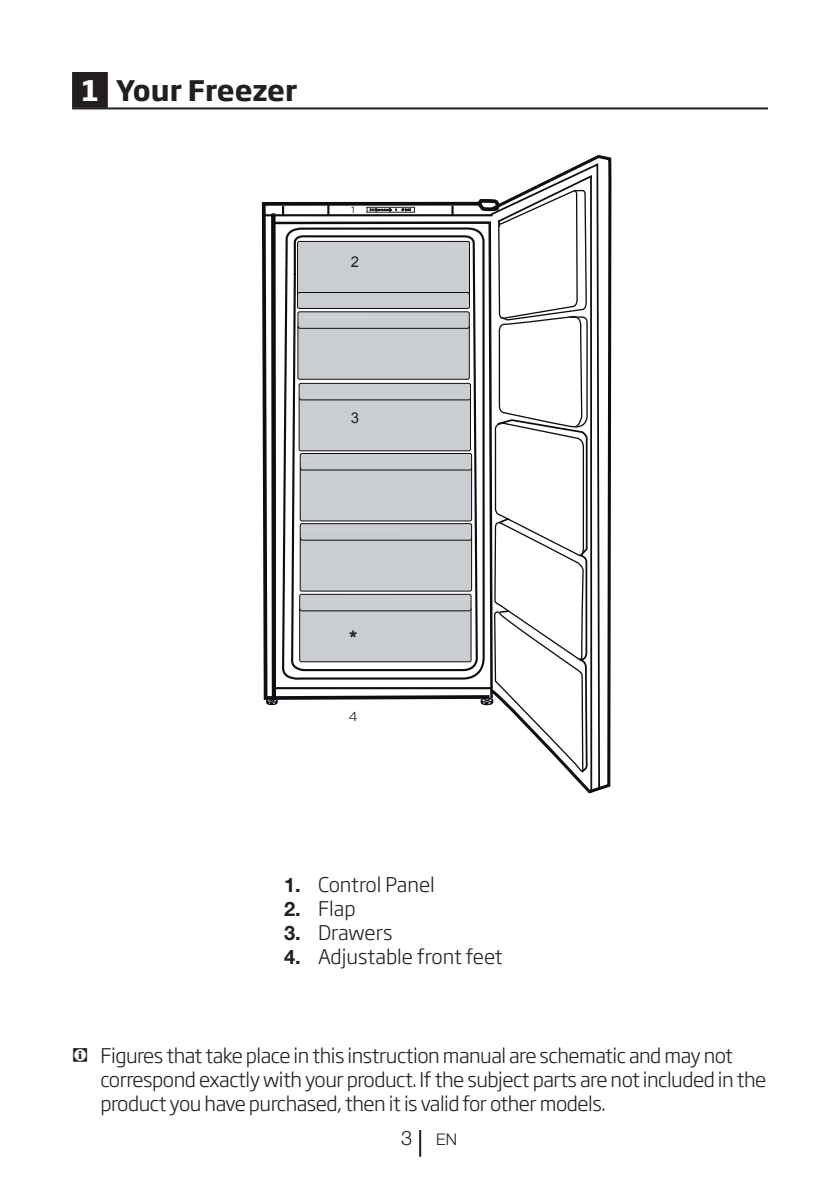
<style>
.page{position:relative;width:840px;height:1191px;background:#fff}
.page>*{position:absolute;margin:0;border:0;box-sizing:border-box;transform-origin:0 0}
.t1{font:700 28px "Soho Gothic Pro";color:#231f20}
.t2{font:300 20px/24px "Soho Gothic Pro";letter-spacing:-.025em;color:#231f20}
.t3{font:300 20px "Soho Gothic Pro";color:#231f20}
.t4{font:300 20px "Soho Gothic Pro";letter-spacing:-.005em;color:#231f20}
.t5{font:500 17.4px "Soho Gothic Pro";color:#231f20}
.t6{font:300 16px "Helvetica Neue LT Pro";color:#231f20}
.t7{font:15px "Arial";color:#231f20}
.t8{font:300 13.2px "Helvetica Neue LT Pro";color:#231f20;scale:1.23 1}
.t9{font:300 9.4px "Helvetica Neue LT Pro";color:#231f20;scale:1.14 1}
.s1{color:#fff}
.s2{font-family:"Helvetica Neue LT Pro";font-weight:700}
.s3{font-family:"ZIWARNUN";font-weight:400}
.s4{font-size:20px}
</style>
<div class="page">
<hr style="left:419px;top:1130px;width:2px;height:26px;background:#231f20">
<div style="left:73px;top:73px;width:34px;height:34px;background:#231f20"></div>
<div style="left:72px;top:72px;width:36px;height:36px;border:2px solid #231f20"></div>
<hr style="left:72px;top:107px;width:695px;height:2px;background:#231f20">
<svg style="left:261px;top:200px;width:218px;height:500px"></svg>
<svg style="left:588px;top:156px;width:24px;height:637px"></svg>
<svg style="left:570px;top:173px;width:22px;height:621px"></svg>
<hr style="left:274px;top:687px;width:217px;height:2px;background:#0f0c12">
<svg style="left:265px;top:697px;width:13px;height:9px"></svg>
<svg style="left:479px;top:160px;width:109px;height:613px"></svg>
<svg style="left:296px;top:240px;width:176px;height:423px;background:#c4c7c9"></svg>
<svg style="left:366px;top:207px;width:49px;height:6px"></svg>
<hr style="left:367px;top:212px;width:47px;height:1px;background:#231f20">
<h1 class="t1" style="left:82px;top:68px;width:217px"><span class="s1">1</span> Your Freezer</h1>
<p class="t9" style="left:350px;top:204px;width:7px">1</p>
<p class="t7" style="left:351px;top:253px;width:10px">2</p>
<p class="t7" style="left:351px;top:409px;width:10px">3</p>
<p class="t5" style="left:348px;top:623px;width:11px">*</p>
<p class="t8" style="left:348px;top:708px;width:9px">4</p>
<p class="t3" style="left:284px;top:868px;width:152px"><span class="s2">1.</span> Control Panel</p>
<p class="t2" style="left:284px;top:895px;width:73px"><span class="s2">2.</span> Flap</p>
<p class="t4" style="left:284px;top:916px;width:110px"><span class="s2">3.</span> Drawers</p>
<p class="t3" style="left:284px;top:940px;width:220px"><span class="s2">4.</span> Adjustable front feet</p>
<p class="t2" style="left:100px;top:1042px;width:667px;text-indent:-28px"><span class="s3">C</span> Figures that take place in this instruction manual are schematic and may not correspond exactly with your product. If the subject parts are not included in the product you have purchased, then it is valid for other models.</p>
<p class="t6" style="left:401px;top:1129px;width:57px"><span class="s4">3</span> EN</p>
</div>
